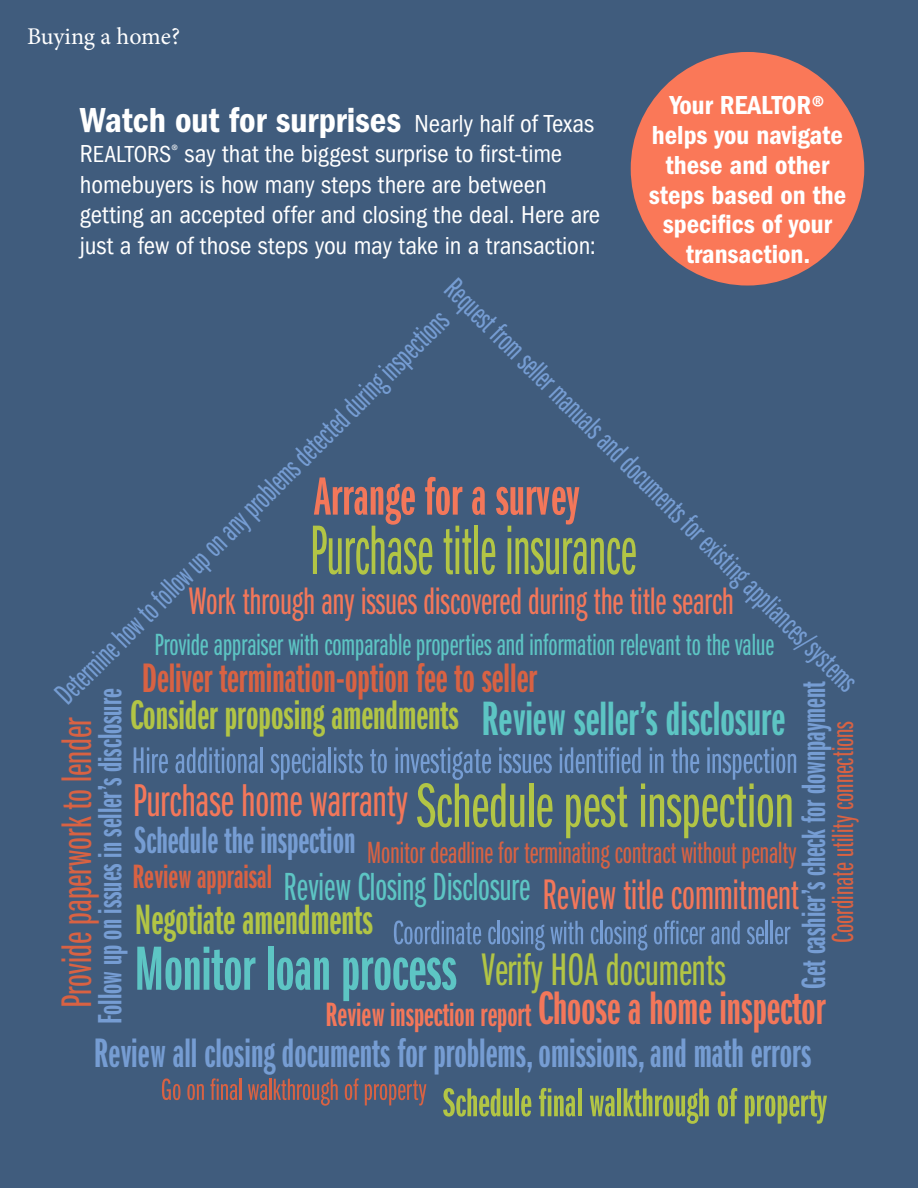
<style>
.page{position:relative;width:918px;height:1188px;background:#405c7d}
.page>*{position:absolute;margin:0;border:0;box-sizing:border-box;transform-origin:0 0}
.t1{font:72.45px "ITC Franklin Gothic Std Bk X Cp";color:#b2c545;scale:.8 1}
.t2{font:64.95px "ITC Franklin Gothic Std Bk X Cp";color:#b2c545}
.t3{font:64.65px "ITC Franklin Gothic Std Dm X Cp";color:#5dc5c4}
.t4{font:55.65px "ITC Franklin Gothic Std Dm X Cp";color:#f3775a}
.t5{font:49.95px "ITC Franklin Gothic Std Dm X Cp";color:#5dc5c4}
.t6{font:47.25px "ITC Franklin Gothic Std Bk X Cp";color:#b2c545}
.t7{font:44.25px "ITC Franklin Gothic Std Bk X Cp";color:#d86243}
.t8{font:44.25px "ITC Franklin Gothic Std Bk X Cp";color:#f3775a}
.t9{font:43.95px "ITC Franklin Gothic Std Dm X Cp";color:#b2c545}
.t10{font:42.9px "ITC Franklin Gothic Std Dm X Cp";color:#b2c545}
.t11{font:42.75px "ITC Franklin Gothic Std Dm X Cp";color:#769dd3}
.t12{font:42.75px "ITC Franklin Gothic Std Dm X Cp";color:#d86243}
.t13{font:40.65px "ITC Franklin Gothic Std Bk X Cp";color:#5dc5c4}
.t14{font:39.75px "ITC Franklin Gothic Std Bk X Cp";color:#f3775a}
.t15{font:39.3px "ITC Franklin Gothic Std Dm X Cp";color:#769dd3}
.t16{font:36px "ITC Franklin Gothic Std Dm Cd";letter-spacing:-.005em;color:#fff}
.t17{font:34.95px "ITC Franklin Gothic Std Dm X Cp";color:#769dd3}
.t18{font:34.95px "ITC Franklin Gothic Std Dm X Cp";color:#f3775a}
.t19{font:34.95px "ITC Franklin Gothic Std Dm X Cp";color:#d86243}
.t20{font:31.8px "ITC Franklin Gothic Std Bk X Cp";color:#769dd3}
.t21{font:31.8px "ITC Franklin Gothic Std Bk X Cp";color:#d86243}
.t22{font:31.8px "ITC Franklin Gothic Std Bk X Cp";color:#5dc5c4}
.t23{font:27px/30px "ITC Franklin Gothic Std Dm Cd";color:#fff;text-align:center}
.t24{font:condensed 25.5px/30.6px "ITC Franklin Gothic Std";letter-spacing:-.005em;color:#fff}
.t25{font:24px "Minion Pro";letter-spacing:-.005em;color:#fff}
.s1{font-family:"ITC Franklin Gothic Std";font-stretch:condensed;font-size:25.5px}
.s2{font-size:24px}
.s3{font-size:48.6px}
</style>
<div class="page">
<div style="left:631px;top:52px;width:233px;height:234px;background:#fa7858;border-radius:50%"></div>
<svg style="left:134px;top:747px;width:34px;height:26px"></svg>
<svg style="left:175px;top:747px;width:83px;height:26px"></svg>
<hr style="left:260px;top:747px;width:3px;height:26px;background:#769dd3">
<svg style="left:271px;top:747px;width:55px;height:33px"></svg>
<hr style="left:329px;top:747px;width:2px;height:26px;background:#769dd3">
<svg style="left:334px;top:747px;width:29px;height:26px"></svg>
<svg style="left:370px;top:749px;width:17px;height:24px"></svg>
<svg style="left:395px;top:747px;width:96px;height:33px"></svg>
<svg style="left:499px;top:747px;width:53px;height:26px"></svg>
<svg style="left:560px;top:747px;width:81px;height:26px"></svg>
<svg style="left:650px;top:747px;width:13px;height:26px"></svg>
<svg style="left:672px;top:747px;width:27px;height:26px"></svg>
<svg style="left:707px;top:747px;width:89px;height:33px"></svg>
<svg style="left:162px;top:1078px;width:19px;height:22px"></svg>
<svg style="left:187px;top:1084px;width:17px;height:16px"></svg>
<svg style="left:210px;top:1078px;width:27px;height:22px"></svg>
<hr style="left:239px;top:1079px;width:2px;height:21px;background:#d86243">
<svg style="left:248px;top:1084px;width:19px;height:16px"></svg>
<hr style="left:269px;top:1079px;width:3px;height:21px;background:#d86243">
<svg style="left:274px;top:1079px;width:64px;height:27px"></svg>
<svg style="left:345px;top:1078px;width:14px;height:22px"></svg>
<svg style="left:365px;top:1080px;width:61px;height:26px"></svg>
<svg style="left:443px;top:1088px;width:70px;height:29px"></svg>
<hr style="left:515px;top:1088px;width:4px;height:28px;background:#b2c545">
<svg style="left:521px;top:1095px;width:10px;height:22px"></svg>
<svg style="left:539px;top:1088px;width:36px;height:29px"></svg>
<hr style="left:578px;top:1088px;width:3px;height:28px;background:#b2c545">
<svg style="left:590px;top:1095px;width:25px;height:22px"></svg>
<hr style="left:617px;top:1088px;width:4px;height:28px;background:#b2c545">
<svg style="left:624px;top:1088px;width:85px;height:36px"></svg>
<svg style="left:718px;top:1088px;width:19px;height:29px"></svg>
<svg style="left:745px;top:1090px;width:82px;height:34px"></svg>
<svg style="left:394px;top:921px;width:87px;height:23px"></svg>
<svg style="left:488px;top:927px;width:8px;height:17px"></svg>
<hr style="left:497px;top:921px;width:3px;height:23px;background:#769dd3">
<svg style="left:502px;top:921px;width:81px;height:30px"></svg>
<svg style="left:591px;top:927px;width:8px;height:17px"></svg>
<hr style="left:600px;top:921px;width:2px;height:23px;background:#769dd3">
<svg style="left:605px;top:921px;width:42px;height:30px"></svg>
<svg style="left:654px;top:920px;width:51px;height:24px"></svg>
<svg style="left:711px;top:921px;width:29px;height:23px"></svg>
<svg style="left:747px;top:927px;width:17px;height:17px"></svg>
<hr style="left:766px;top:921px;width:2px;height:23px;background:#769dd3">
<hr style="left:771px;top:921px;width:2px;height:23px;background:#769dd3">
<svg style="left:775px;top:927px;width:15px;height:17px"></svg>
<p class="t25" style="left:27px;top:21px;width:155px">Buying a home?</p>
<h3 class="t16" style="left:80px;top:99px;width:516px">Watch out for surprises <span class="s1">Nearly half of Texas</span></h3>
<p class="t24" style="left:80px;top:139px;width:522px">R<span class="s2">EALTORS</span><sup>®</sup> say that the biggest surprise to first-time homebuyers is how many steps there are between getting an accepted offer and closing the deal. Here are just a few of those steps you may take in a transaction:</p>
<p class="t23" style="left:649px;top:90px;width:199px">Your REALTOR® helps you navigate these and other steps based on the specifics of your transaction.</p>
<p class="t20" style="left:462px;top:272px;width:571px;rotate:45deg">Request from seller manuals and documents for existing appliances/systems</p>
<p class="t20" style="left:48px;top:687px;width:544px;rotate:-45deg">Determine how to follow up on any problems detected during inspections</p>
<h3 class="t4" style="left:314px;top:466px;width:267px">Arrange for a survey</h3>
<h1 class="t1" style="left:310px;top:513px;width:410px">Purchase title insurance</h1>
<h3 class="t14" style="left:189px;top:581px;width:546px">Work through any issues discovered during the title search</h3>
<p class="t22" style="left:154px;top:628px;width:621px">Provide appraiser with comparable properties and information relevant to the value</p>
<h3 class="t12" style="left:142px;top:655px;width:397px">Deliver termination-option fee to seller</h3>
<h3 class="t17" style="left:795px;top:989px;width:309px;rotate:-90deg">Get cashier’s check for downpayment</h3>
<h3 class="t17" style="left:91px;top:1024px;width:337px;rotate:-90deg">Follow up on issues in seller’s disclosure</h3>
<h3 class="t10" style="left:130px;top:692px;width:330px">Consider proposing amendments</h3>
<h3 class="t5" style="left:481px;top:692px;width:305px">Review seller’s disclosure</h3>
<h3 class="t7" style="left:54px;top:1008px;width:292px;rotate:-90deg">Provide paperwork to lender</h3>
<p class="t21" style="left:826px;top:943px;width:224px;rotate:-90deg">Coordinate utility connections</p>
<h2 class="t2" style="left:133px;top:772px;width:662px"><sup>Purchase</sup> <sup>home</sup> <sup>warranty</sup> Schedule pest inspection</h2>
<h3 class="t15" style="left:134px;top:819px;width:223px">Schedule the inspection</h3>
<h3 class="t19" style="left:132px;top:857px;width:141px">Review appraisal</h3>
<p class="t21" style="left:367px;top:836px;width:431px">Monitor deadline for terminating contract without penalty</p>
<h3 class="t13" style="left:284px;top:866px;width:248px">Review Closing Disclosure</h3>
<h3 class="t8" style="left:543px;top:872px;width:258px">Review title commitment</h3>
<h3 class="t9" style="left:135px;top:896px;width:240px">Negotiate amendments</h3>
<h3 class="t3" style="left:134px;top:934px;width:324px">Monitor loan process</h3>
<h3 class="t6" style="left:481px;top:945px;width:246px">Verify HOA documents</h3>
<h3 class="t18" style="left:326px;top:996px;width:502px">Review inspection report <span class="s3">Choose a home inspector</span></h3>
<h3 class="t11" style="left:94px;top:1030px;width:719px">Review all closing documents for problems, omissions, and math errors</h3>
</div>
